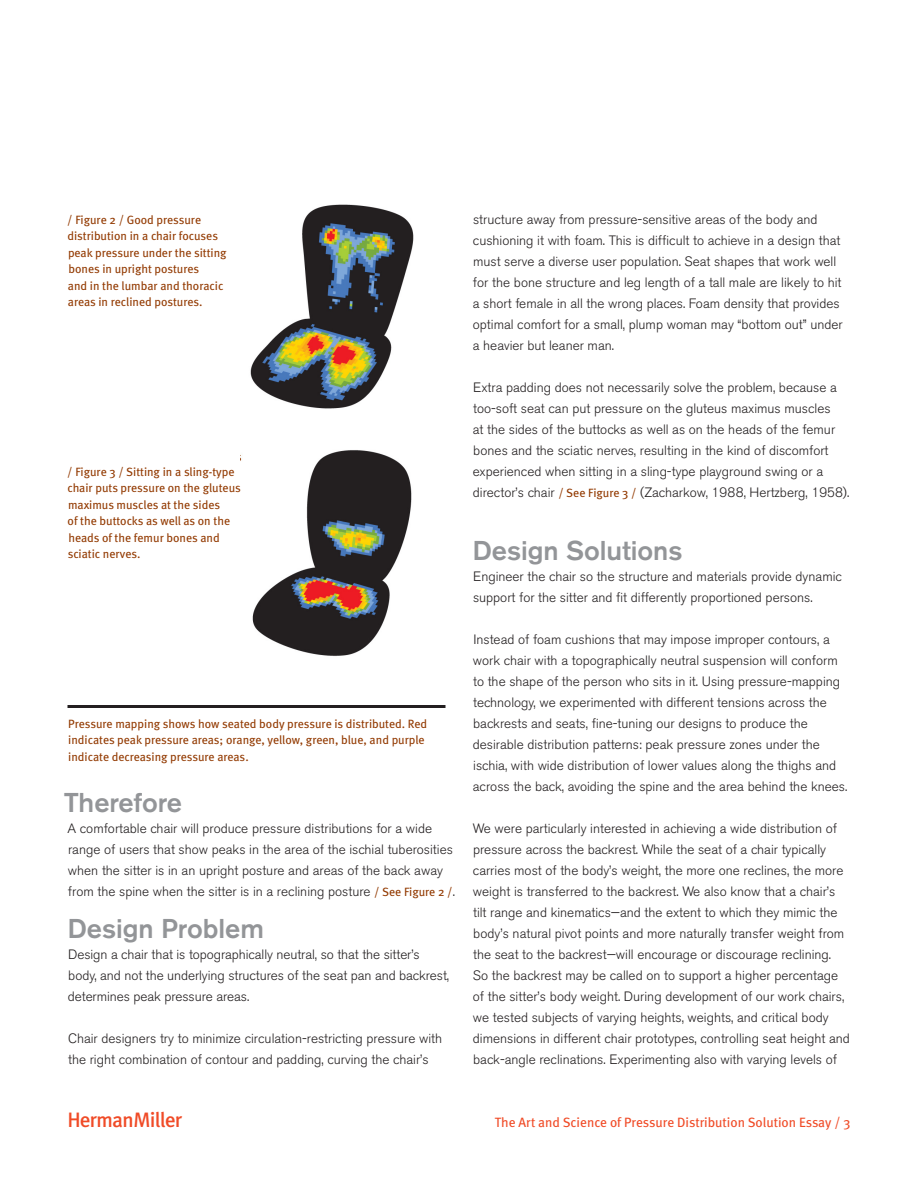
<style>
.page{position:relative;width:918px;height:1188px;background:#fff}
.page>*{position:absolute;margin:0;border:0;box-sizing:border-box;transform-origin:0 0}
.t1{font:500 27px "Akzidenz Grotesk BE";color:#939598}
.t2{font:21px "Herman Miller Logo";color:#f04b27}
.t3{font:300 13.5px/21px "Akzidenz Grotesk BE";color:#231f20}
.t4{font:13.5px "Meta";color:#f04b27}
.t5{font:12px/16.5px "Meta";color:#933b03}
.s1{font-family:"Meta";font-weight:400;font-size:12px;color:#933b03}
</style>
<div class="page">
<img style="left:250px;top:204px;width:164px;height:205px">
<img style="left:240px;top:450px;width:172px;height:206px">
<hr style="left:68px;top:705px;width:378px;height:3px;background:#231f20">
<p class="t5" style="left:67px;top:211px;width:161px">/ Figure 2 / Good pressure distribution in a chair focuses peak pressure under the sitting bones in upright postures<br>and in the lumbar and thoracic areas in reclined postures.</p>
<p class="t5" style="left:67px;top:463px;width:175px">/ Figure 3 / Sitting in a sling-type chair puts pressure on the gluteus maximus muscles at the sides<br>of the buttocks as well as on the heads of the femur bones and sciatic nerves.</p>
<p class="t5" style="left:68px;top:715px;width:360px">Pressure mapping shows how seated body pressure is distributed. Red indicates peak pressure areas; orange, yellow, green, blue, and purple indicate decreasing pressure areas.</p>
<p class="t1" style="left:64px;top:785px;width:120px">Therefore</p>
<p class="t3" style="left:67px;top:818px;width:389px">A comfortable chair will produce pressure distributions for a wide range of users that show peaks in the area of the ischial tuberosities when the sitter is in an upright posture and areas of the back away from the spine when the sitter is in a reclining posture <span class="s1">/ See Figure 2 /</span>.</p>
<p class="t1" style="left:68px;top:911px;width:198px">Design Problem</p>
<p class="t3" style="left:68px;top:944px;width:383px">Design a chair that is topographically neutral, so that the sitter’s body, and not the underlying structures of the seat pan and backrest, determines peak pressure areas.</p>
<p class="t3" style="left:68px;top:1028px;width:376px">Chair designers try to minimize circulation-restricting pressure with the right combination of contour and padding, curving the chair’s</p>
<p class="t3" style="left:473px;top:209px;width:371px">structure away from pressure-sensitive areas of the body and cushioning it with foam. This is difficult to achieve in a design that must serve a diverse user population. Seat shapes that work well for the bone structure and leg length of a tall male are likely to hit a short female in all the wrong places. Foam density that provides optimal comfort for a small, plump woman may “bottom out” under a heavier but leaner man.</p>
<p class="t3" style="left:473px;top:377px;width:378px">Extra padding does not necessarily solve the problem, because a too-soft seat can put pressure on the gluteus maximus muscles<br>at the sides of the buttocks as well as on the heads of the femur bones and the sciatic nerves, resulting in the kind of discomfort experienced when sitting in a sling-type playground swing or a director’s chair <span class="s1">/ See Figure 3 /</span> (Zacharkow, 1988, Hertzberg, 1958).</p>
<p class="t1" style="left:473px;top:533px;width:211px">Design Solutions</p>
<p class="t3" style="left:473px;top:566px;width:371px">Engineer the chair so the structure and materials provide dynamic support for the sitter and fit differently proportioned persons.</p>
<p class="t3" style="left:473px;top:629px;width:376px">Instead of foam cushions that may impose improper contours, a work chair with a topographically neutral suspension will conform to the shape of the person who sits in it. Using pressure-mapping technology, we experimented with different tensions across the backrests and seats, fine-tuning our designs to produce the desirable distribution patterns: peak pressure zones under the ischia, with wide distribution of lower values along the thighs and across the back, avoiding the spine and the area behind the knees.</p>
<p class="t3" style="left:473px;top:818px;width:379px">We were particularly interested in achieving a wide distribution of pressure across the backrest. While the seat of a chair typically carries most of the body’s weight, the more one reclines, the more weight is transferred to the backrest. We also know that a chair’s tilt range and kinematics—and the extent to which they mimic the body’s natural pivot points and more naturally transfer weight from the seat to the backrest—will encourage or discourage reclining.<br>So the backrest may be called on to support a higher percentage of the sitter’s body weight. During development of our work chairs, we tested subjects of varying heights, weights, and critical body dimensions in different chair prototypes, controlling seat height and back-angle reclinations. Experimenting also with varying levels of</p>
<p class="t2" style="left:68px;top:1111px;width:116px">Z</p>
<p class="t4" style="left:495px;top:1114px;width:357px">The Art and Science of Pressure Distribution Solution Essay / 3</p>
</div>
